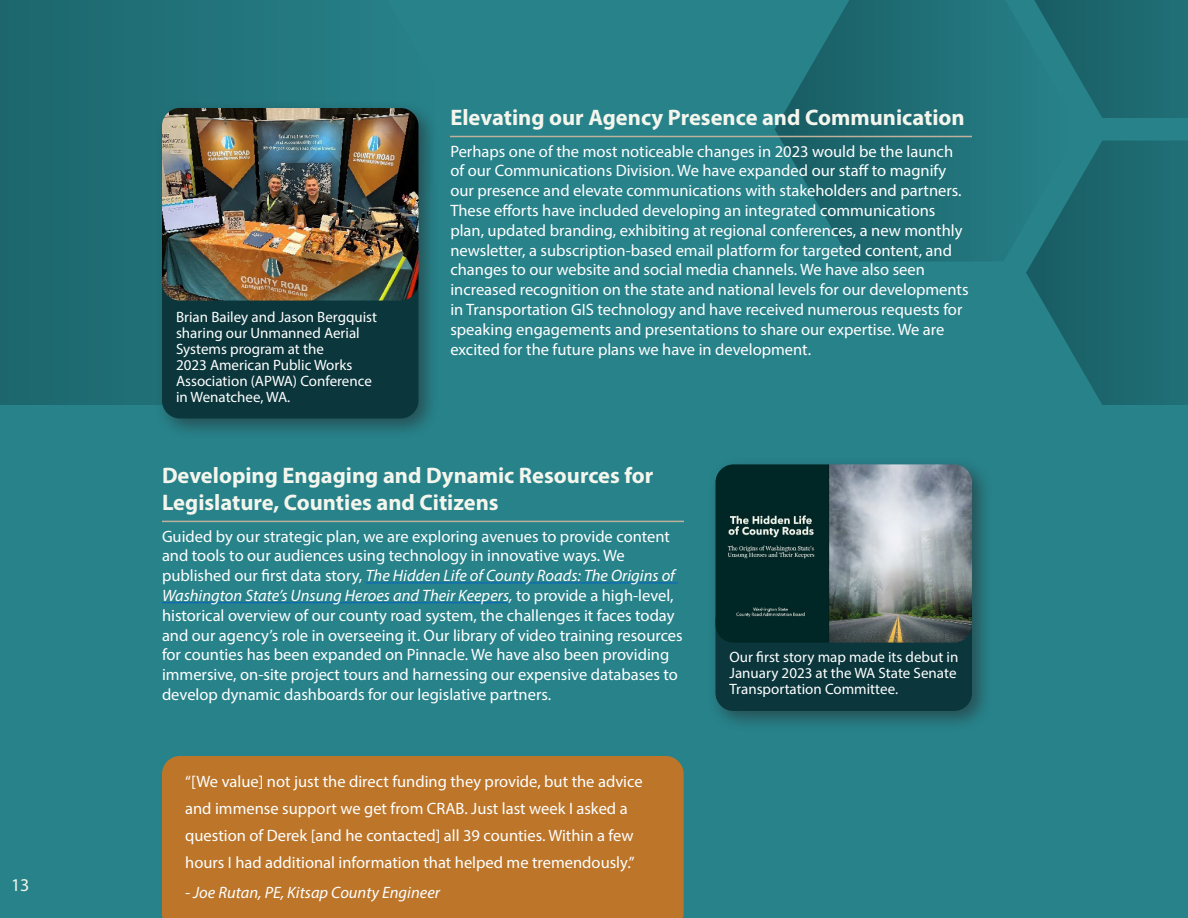
<style>
.page{position:relative;width:1188px;height:918px;background:#28828a}
.page>*{position:absolute;margin:0;border:0;box-sizing:border-box;transform-origin:0 0}
.t1{font:700 22.5px/27px "Myriad Pro";color:#f4f6ed}
.t2{font:18px "Myriad Pro";color:#f4f6ed}
.t3{font:16.5px/19.8px "Myriad Pro";color:#fff}
.t4{font:italic 16.5px "Myriad Pro";color:#fff}
.t5{font:15px/16.2px "Myriad Pro";color:#fff}
.s1{font-style:italic}
</style>
<div class="page">
<svg style="left:0;top:0;width:462px;height:405px;fill:#206e75"></svg>
<div style="left:1080px;top:0;width:108px;height:118px;background:#1e6a71"></div>
<svg style="left:1026px;top:141px;width:162px;height:264px"></svg>
<svg style="left:775px;top:0;width:305px;height:261px"></svg>
<div style="left:153px;top:99px;width:288px;height:342px;background:#231f20;opacity:.5"></div>
<div style="left:162px;top:270px;width:256px;height:148px;background:#0a363c;border-radius:18px"></div>
<img style="left:162px;top:108px;width:256px;height:193px">
<div style="left:707px;top:456px;width:287px;height:277px;background:#231f20;opacity:.5"></div>
<div style="left:716px;top:603px;width:256px;height:108px;background:#0a363c;border-radius:18px"></div>
<img style="left:716px;top:464px;width:256px;height:179px">
<hr style="left:366px;top:583px;width:312px;height:1px;background:#0563c1">
<hr style="left:162px;top:602px;width:347px;height:1px;background:#0563c1">
<div style="left:162px;top:756px;width:522px;height:162px;background:#bc7529"></div>
<hr style="left:162px;top:521px;width:522px;height:1px;background:#c0b19c">
<hr style="left:450px;top:136px;width:522px;height:1px;background:#c0b19c">
<p class="t2" style="left:11px;top:874px;width:20px">13</p>
<p class="t5" style="left:176px;top:308px;width:203px">Brian Bailey and Jason Bergquist sharing our Unmanned Aerial<br>Systems program at the<br>2023 American Public Works<br>Association (APWA) Conference in Wenatchee, WA.</p>
<p class="t1" style="left:450px;top:103px;width:516px">Elevating our Agency Presence and Communication</p>
<p class="t3" style="left:450px;top:141px;width:520px">Perhaps one of the most noticeable changes in 2023 would be the launch of our Communications Division. We have expanded our staff to magnify our presence and elevate communications with stakeholders and partners.<br>These efforts have included developing an integrated communications plan, updated branding, exhibiting at regional conferences, a new monthly newsletter, a subscription-based email platform for targeted content, and changes to our website and social media channels. We have also seen increased recognition on the state and national levels for our developments in Transportation GIS technology and have received numerous requests for speaking engagements and presentations to share our expertise. We are excited for the future plans we have in development.</p>
<p class="t1" style="left:162px;top:461px;width:493px">Developing Engaging and Dynamic Resources for<br>Legislature, Counties and Citizens</p>
<p class="t3" style="left:162px;top:526px;width:522px">Guided by our strategic plan, we are exploring avenues to provide content and tools to our audiences using technology in innovative ways. We published our first data story, <span class="s1">The Hidden Life of County Roads: The Origins of Washington State’s Unsung Heroes and Their Keepers,</span> to provide a high-level, historical overview of our county road system, the challenges it faces today and our agency’s role in overseeing it. Our library of video training resources for counties has been expanded on Pinnacle. We have also been providing immersive, on-site project tours and harnessing our expensive databases to develop dynamic dashboards for our legislative partners.</p>
<p class="t3" style="left:185px;top:768px;width:459px;line-height:27px">“[We value] not just the direct funding they provide, but the advice and immense support we get from CRAB. Just last week I asked a question of Derek [and he contacted] all 39 counties. Within a few hours I had additional information that helped me tremendously.”</p>
<p class="t4" style="left:185px;top:882px;width:256px">- Joe Rutan, PE, Kitsap County Engineer</p>
<p class="t5" style="left:730px;top:648px;width:230px">Our first story map made its debut in<br>January 2023 at the WA State Senate<br>Transportation Committee.</p>
</div>
